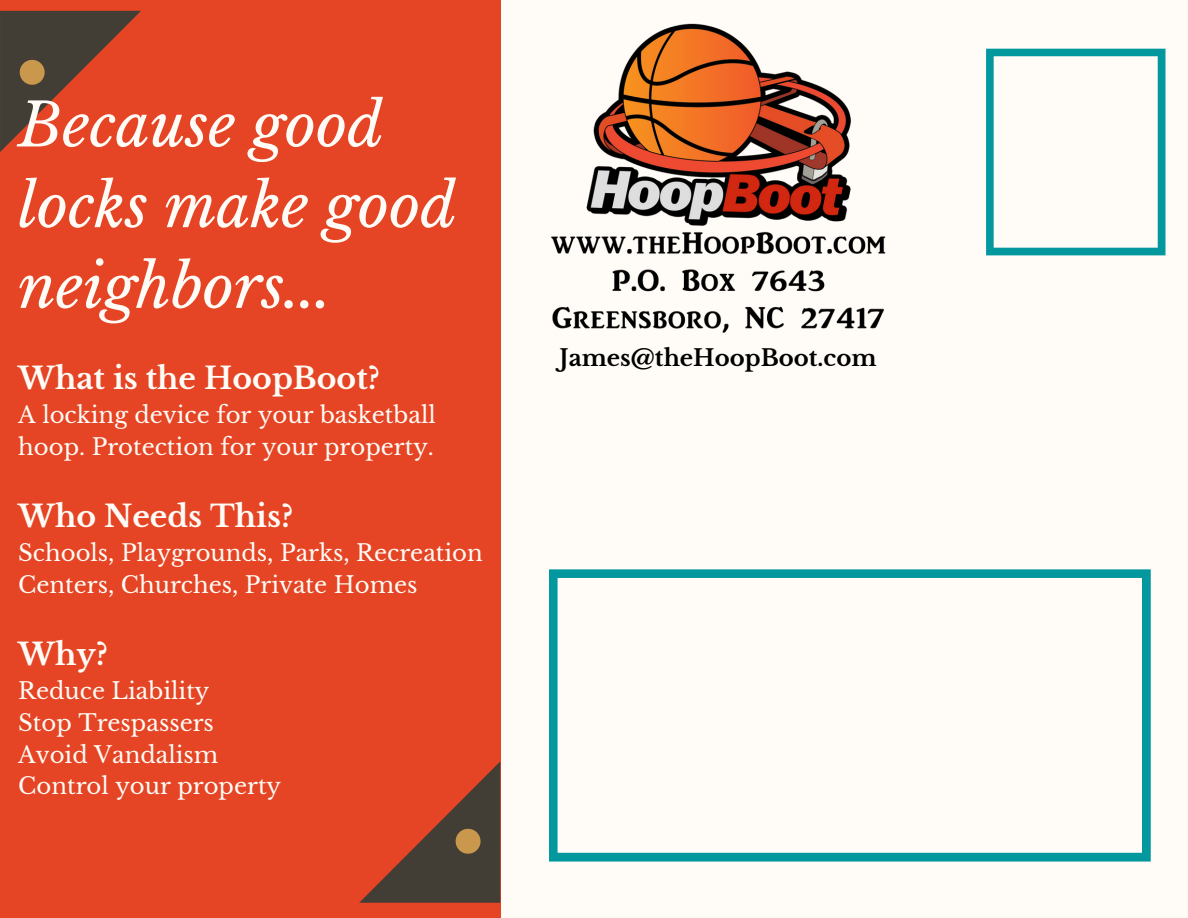
<style>
.page{position:relative;width:1188px;height:918px;background:#fffcf7}
.page>*{position:absolute;margin:0;border:0;box-sizing:border-box;transform-origin:0 0}
.t1{font:italic 59.7px/80.7px "Libre Baskerville";color:#fffcf7}
.t2{font:700 30px "Libre Baskerville";color:#fffcf7}
.t3{font:22.8px/31.8px "Libre Baskerville";color:#fffcf7}
.t4{font:700 22.8px "Libre Baskerville";color:#000}
</style>
<div class="page">
<div style="left:0;top:0;width:501px;height:918px;background:#e54524"></div>
<svg style="left:0;top:11px;width:141px;height:141px"></svg>
<svg style="left:359px;top:762px;width:141px;height:141px"></svg>
<svg style="left:986px;top:49px;width:179px;height:206px"></svg>
<svg style="left:549px;top:569px;width:602px;height:293px"></svg>
<img style="left:551px;top:23px;width:335px;height:310px">
<h1 class="t1" style="left:18px;top:85px;width:439px">Because good locks make good neighbors...</h1>
<h2 class="t2" style="left:18px;top:360px;width:363px">What is the HoopBoot?</h2>
<p class="t3" style="left:18px;top:399px;width:419px">A locking device for your basketball hoop. Protection for your property.</p>
<h2 class="t2" style="left:18px;top:498px;width:276px">Who Needs This?</h2>
<p class="t3" style="left:18px;top:537px;width:466px">Schools, Playgrounds, Parks, Recreation<br>Centers, Churches, Private Homes</p>
<h2 class="t2" style="left:18px;top:636px;width:91px">Why?</h2>
<p class="t3" style="left:18px;top:675px;width:264px">Reduce Liability<br>Stop Trespassers<br>Avoid Vandalism<br>Control your property</p>
<p class="t4" style="left:559px;top:344px;width:319px">James@theHoopBoot.com</p>
</div>
